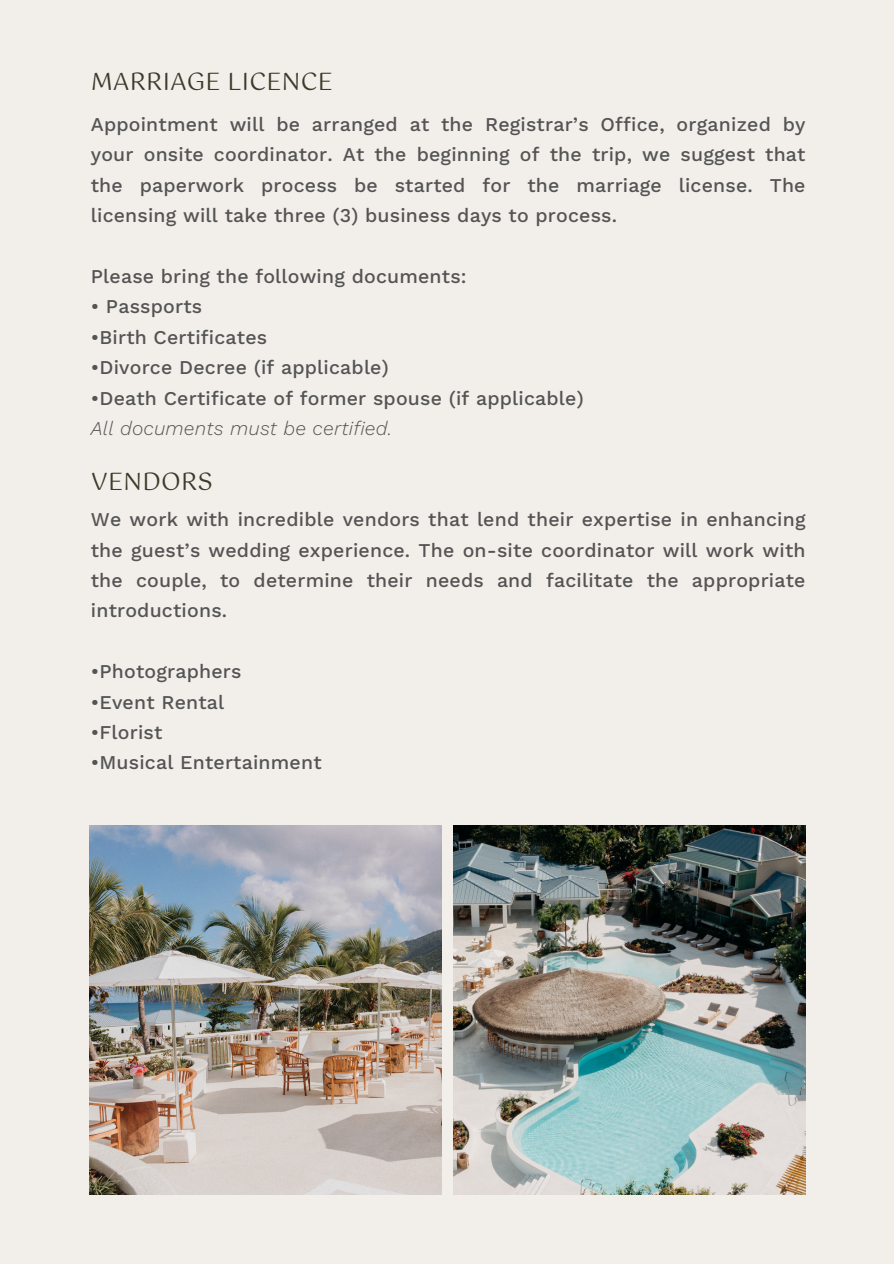
<style>
.page{position:relative;width:894px;height:1264px;background:#fff}
.page>*{position:absolute;margin:0;border:0;box-sizing:border-box;transform-origin:0 0}
.t1{font:24px "Gotu";letter-spacing:.01em;color:#3e392a}
.t2{font:500 19.5px/30.3px "Work Sans";letter-spacing:.01em;color:#545454;text-align:justify}
.t3{font:italic 300 19.5px "Work Sans";letter-spacing:.01em;color:#545454}
</style>
<div class="page">
<div style="left:0;top:0;width:893px;height:1263px;background:#f2efea"></div>
<img style="left:89px;top:825px;width:352px;height:369px">
<img style="left:453px;top:825px;width:352px;height:369px">
<h2 class="t1" style="left:91px;top:67px;width:243px">MARRIAGE LICENCE</h2>
<h1 class="t2" style="left:91px;top:109px;width:716px">Appointment will be arranged at the Registrar’s Office, organized by your onsite coordinator. At the beginning of the trip, we suggest that the paperwork process be started for the marriage license. The licensing will take three (3) business days to process.</h1>
<h2 class="t2" style="left:91px;top:261px;width:377px">Please bring the following documents:</h2>
<p class="t2" style="left:91px;top:291px;width:113px">• Passports</p>
<p class="t2" style="left:91px;top:322px;width:178px">•Birth Certificates</p>
<p class="t2" style="left:91px;top:352px;width:299px">•Divorce Decree (if applicable)</p>
<p class="t2" style="left:91px;top:383px;width:494px">•Death Certificate of former spouse (if applicable)</p>
<p class="t3" style="left:91px;top:417px;width:302px">All documents must be certified.</p>
<h1 class="t1" style="left:91px;top:468px;width:123px">VENDORS</h1>
<p class="t2" style="left:91px;top:504px;width:716px">We work with incredible vendors that lend their expertise in enhancing the guest’s wedding experience. The on-site coordinator will work with the couple, to determine their needs and facilitate the appropriate introductions.</p>
<h2 class="t2" style="left:91px;top:656px;width:152px">•Photographers</h2>
<h2 class="t2" style="left:91px;top:686px;width:135px">•Event Rental</h2>
<h2 class="t2" style="left:91px;top:717px;width:73px">•Florist</h2>
<h2 class="t2" style="left:91px;top:747px;width:232px">•Musical Entertainment</h2>
</div>
